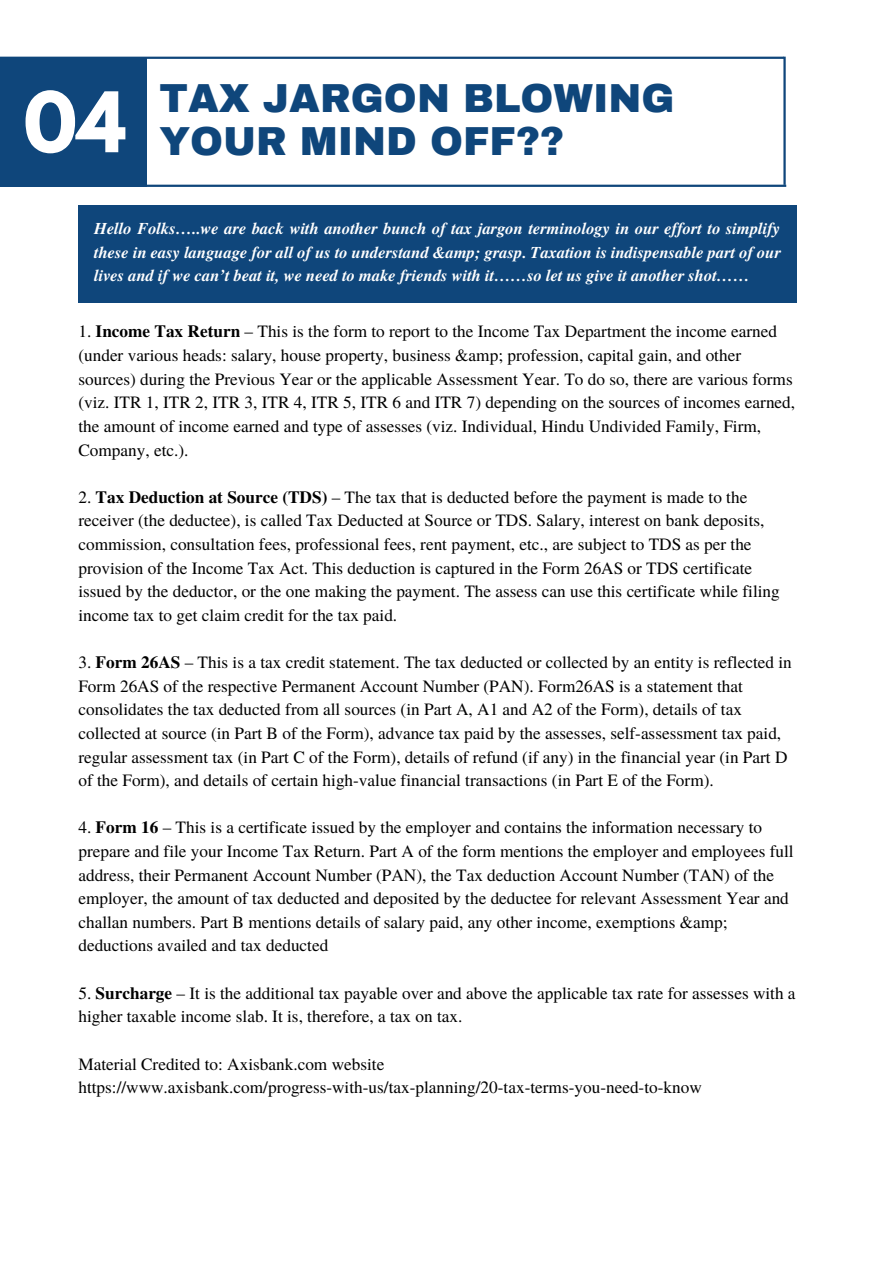
<style>
.page{position:relative;width:893px;height:1264px;background:#fff}
.page>*{position:absolute;margin:0;border:0;box-sizing:border-box;transform-origin:0 0}
.t1{font:700 73.8px "League Spartan";color:#fff}
.t2{font:900 39.6px/42.8px "Archivo";color:#0f467b}
.t3{font:17.25px/23.5px "Te X Gyre Termes";color:#000}
.t4{font:italic 700 16.5px/23.5px "Te X Gyre Termes";color:#fff;text-align:justify}
.s1{font-weight:700}
</style>
<div class="page">
<hr style="left:0;top:185px;width:786px;height:2px;background:#0f467b">
<hr style="left:0;top:57px;width:784px;height:2px;background:#0f467b">
<hr style="left:783px;top:57px;width:2px;height:128px;background:#0f467b">
<div style="left:0;top:58px;width:146px;height:128px;background:#0f467b"></div>
<div style="left:78px;top:205px;width:718px;height:97px;background:#0f467b"></div>
<p class="t1" style="left:23px;top:86px;width:104px">04</p>
<p class="t2" style="left:159px;top:78px;width:516px">TAX JARGON BLOWING<br>YOUR MIND OFF??</p>
<p class="t4" style="left:94px;top:216px;width:688px">Hello Folks…..we are back with another bunch of tax jargon terminology in our effort to simplify these in easy language for all of us to understand &amp;amp; grasp. Taxation is indispensable part of our lives and if we can’t beat it, we need to make friends with it……so let us give it another shot……</p>
<p class="t3" style="left:78px;top:319px;width:718px">1. <span class="s1">Income Tax Return</span> – This is the form to report to the Income Tax Department the income earned (under various heads: salary, house property, business &amp;amp; profession, capital gain, and other sources) during the Previous Year or the applicable Assessment Year. To do so, there are various forms (viz. ITR 1, ITR 2, ITR 3, ITR 4, ITR 5, ITR 6 and ITR 7) depending on the sources of incomes earned, the amount of income earned and type of assesses (viz. Individual, Hindu Undivided Family, Firm, Company, etc.).</p>
<p class="t3" style="left:78px;top:484px;width:703px">2. <span class="s1">Tax Deduction at Source (TDS)</span> – The tax that is deducted before the payment is made to the receiver (the deductee), is called Tax Deducted at Source or TDS. Salary, interest on bank deposits, commission, consultation fees, professional fees, rent payment, etc., are subject to TDS as per the provision of the Income Tax Act. This deduction is captured in the Form 26AS or TDS certificate issued by the deductor, or the one making the payment. The assess can use this certificate while filing income tax to get claim credit for the tax paid.</p>
<p class="t3" style="left:78px;top:649px;width:714px">3. <span class="s1">Form 26AS</span> – This is a tax credit statement. The tax deducted or collected by an entity is reflected in<br>Form 26AS of the respective Permanent Account Number (PAN). Form26AS is a statement that consolidates the tax deducted from all sources (in Part A, A1 and A2 of the Form), details of tax</p>
<p class="t3" style="left:78px;top:720px;width:710px">collected at source (in Part B of the Form), advance tax paid by the assesses, self-assessment tax paid, regular assessment tax (in Part C of the Form), details of refund (if any) in the financial year (in Part D of the Form), and details of certain high-value financial transactions (in Part E of the Form).</p>
<p class="t3" style="left:78px;top:815px;width:716px">4. <span class="s1">Form 16</span> – This is a certificate issued by the employer and contains the information necessary to prepare and file your Income Tax Return. Part A of the form mentions the employer and employees full address, their Permanent Account Number (PAN), the Tax deduction Account Number (TAN) of the employer, the amount of tax deducted and deposited by the deductee for relevant Assessment Year and challan numbers. Part B mentions details of salary paid, any other income, exemptions &amp;amp; deductions availed and tax deducted</p>
<p class="t3" style="left:78px;top:980px;width:718px">5. <span class="s1">Surcharge</span> – It is the additional tax payable over and above the applicable tax rate for assesses with a higher taxable income slab. It is, therefore, a tax on tax.</p>
<p class="t3" style="left:78px;top:1051px;width:307px">Material Credited to: Axisbank.com website</p>
<p class="t3" style="left:78px;top:1074px;width:625px">https://www.axisbank.com/progress-with-us/tax-planning/20-tax-terms-you-need-to-know</p>
</div>
